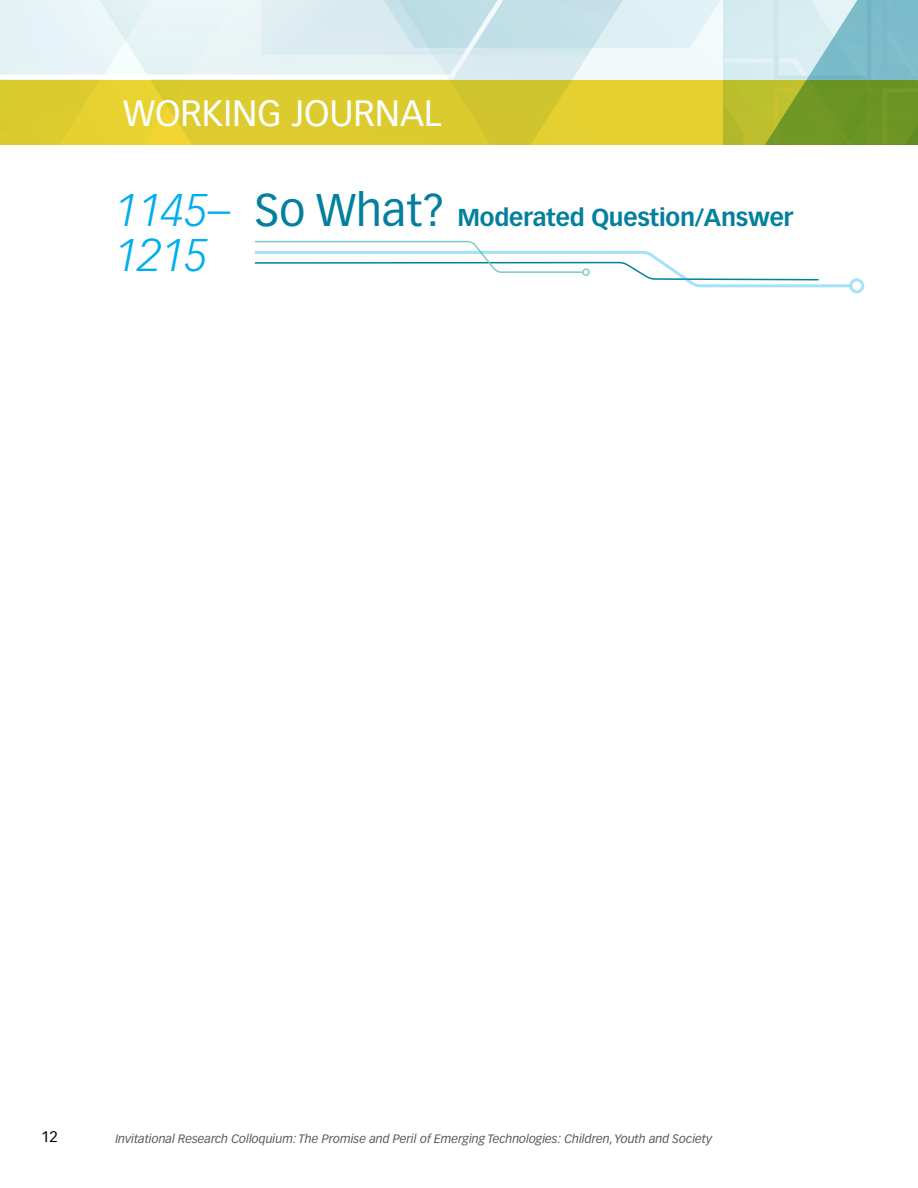
<style>
.page{position:relative;width:918px;height:1188px;background:#fff}
.page>*{position:absolute;margin:0;border:0;box-sizing:border-box;transform-origin:0 0}
.t1{font:italic 300 45px "Vectora LT Std";color:#00aeef}
.t2{font:36px "Vectora LT Std";color:#fff}
.t3{font:700 24px "Vectora LT Std";letter-spacing:-.01em;color:#03809e}
.t4{font:15px "Vectora LT Std";color:#000}
.t5{font:italic 12px "Vectora LT Std";color:#58595b}
.s1{font-weight:300;font-style:italic;font-size:45px;color:#00aeef}
.s2{font-weight:400;font-size:45px}
</style>
<div class="page">
<svg style="left:0;top:0;width:918px;height:80px;background:#d6eaef"></svg>
<svg style="left:0;top:80px;width:918px;height:65px;background:#cbc32d"></svg>
<svg style="left:254px;top:240px;width:600px;height:49px"></svg>
<div style="left:849px;top:278px;width:15px;height:15px;border:3px solid #00aeef;border-radius:50%"></div>
<h2 class="t2" style="left:123px;top:92px;width:320px">WORKING JOURNAL</h2>
<h3 class="t3" style="left:115px;top:203px;width:680px"><span class="s1">1145–</span> <span class="s2">SO WHAT?</span> Moderated Question/Answer</h3>
<h1 class="t1" style="left:115px;top:228px;width:95px">1215</h1>
<p class="t4" style="left:41px;top:1128px;width:18px">12</p>
<p class="t5" style="left:115px;top:1132px;width:598px">Invitational Research Colloquium: The Promise and Peril of Emerging Technologies: Children, Youth and Society</p>
</div>
